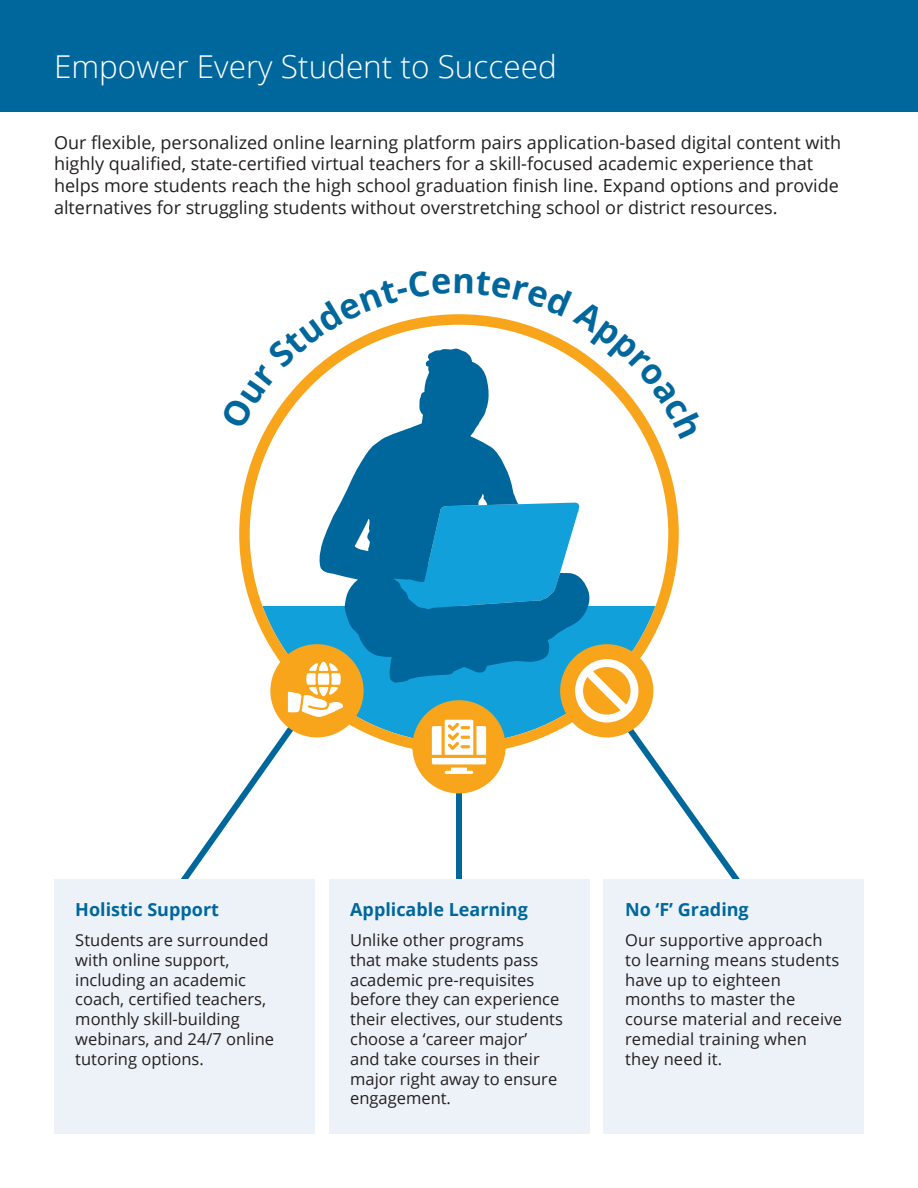
<style>
.page{position:relative;width:918px;height:1188px;background:#fff}
.page>*{position:absolute;margin:0;border:0;box-sizing:border-box;transform-origin:0 0}
.t1{font:300 31.5px "Open Sans";color:#fff}
.t2{font:18px/21.6px "Open Sans";color:#231f20}
.t3{font:700 18px "Open Sans";color:#00679d}
.t4{font:16.5px/19.8px "Open Sans";color:#231f20}
</style>
<div class="page">
<div style="left:0;top:0;width:918px;height:111px;background:#00679d"></div>
<div style="left:54px;top:879px;width:260px;height:255px;background:#ecf2f8"></div>
<div style="left:456px;top:791px;width:6px;height:91px;background:#00679d"></div>
<div style="left:329px;top:879px;width:260px;height:255px;background:#ecf2f8"></div>
<div style="left:604px;top:879px;width:260px;height:255px;background:#ecf2f8"></div>
<svg style="left:239px;top:439px;width:440px;height:315px"></svg>
<div style="left:270px;top:644px;width:94px;height:93px;background:#f9a51b;border-radius:50%"></div>
<div style="left:560px;top:644px;width:93px;height:93px;background:#f9a51b;border-radius:50%"></div>
<div style="left:412px;top:700px;width:94px;height:93px;background:#f9a51b;border-radius:50%"></div>
<svg style="left:181px;top:662px;width:162px;height:241px"></svg>
<svg style="left:575px;top:659px;width:165px;height:237px"></svg>
<hr style="left:445px;top:771px;width:28px;height:3px;background:#fff;border-radius:2px">
<svg style="left:432px;top:720px;width:54px;height:44px"></svg>
<svg style="left:260px;top:314px;width:398px;height:125px"></svg>
<p class="t1" style="left:54px;top:45px;width:504px">Empower Every Student to Succeed</p>
<p class="t2" style="left:54px;top:131px;width:789px">Our flexible, personalized online learning platform pairs application-based digital content with highly qualified, state-certified virtual teachers for a skill-focused academic experience that helps more students reach the high school graduation finish line. Expand options and provide alternatives for struggling students without overstretching school or district resources.</p>
<p class="t3" style="left:75px;top:897px;width:145px">Holistic Support</p>
<p class="t4" style="left:75px;top:930px;width:200px">Students are surrounded with online support, including an academic coach, certified teachers, monthly skill-building webinars, and 24/7 online tutoring options.</p>
<p class="t3" style="left:350px;top:897px;width:179px">Applicable Learning</p>
<p class="t4" style="left:350px;top:930px;width:214px">Unlike other programs<br>that make students pass academic pre-requisites before they can experience their electives, our students choose a ‘career major’<br>and take courses in their major right away to ensure engagement.</p>
<p class="t3" style="left:625px;top:897px;width:125px">No ‘F’ Grading</p>
<p class="t4" style="left:625px;top:930px;width:219px">Our supportive approach to learning means students have up to eighteen months to master the course material and receive remedial training when they need it.</p>
</div>
